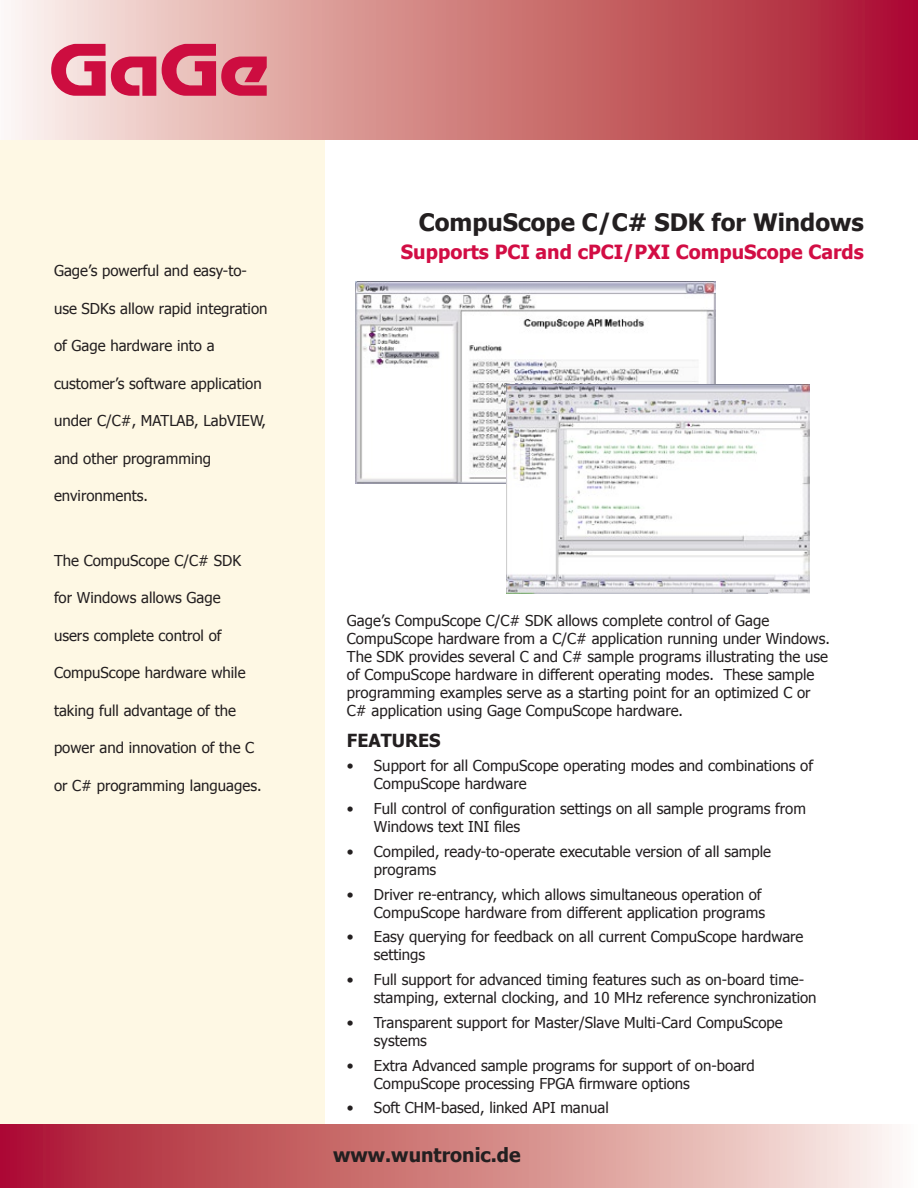
<style>
.page{position:relative;width:918px;height:1188px;background:#fff}
.page>*{position:absolute;margin:0;border:0;box-sizing:border-box;transform-origin:0 0}
.t1{font:700 24px "Tahoma";color:#231f20}
.t2{font:700 19.5px "Tahoma";color:#d20d44}
.t3{font:700 19.5px "Tahoma";color:#231f20}
.t4{font:700 18px "Tahoma";color:#231f20}
.t5{font:15px/18px "Tahoma";color:#231f20}
.s1{font-style:inherit}
</style>
<div class="page">
<div style="left:0;top:40px;width:325px;height:1125px;background:#fef8e4"></div>
<svg style="left:0;top:1125px;width:892px;height:63px;background:#d18084"></svg>
<svg style="left:0;top:0;width:918px;height:140px;background:#cf7a7e"></svg>
<svg style="left:51px;top:44px;width:105px;height:52px;background:#dc627e"></svg>
<svg style="left:162px;top:44px;width:105px;height:52px;background:#d75571"></svg>
<img style="left:356px;top:282px;width:360px;height:201px">
<img style="left:506px;top:384px;width:303px;height:210px">
<p class="t5" style="left:54px;top:261px;width:195px">Gage’s powerful and easy-to-</p>
<p class="t5" style="left:54px;top:299px;width:215px">use SDKs allow rapid integration</p>
<p class="t5" style="left:54px;top:336px;width:162px">of Gage hardware into a</p>
<p class="t5" style="left:54px;top:374px;width:209px">customer’s software application</p>
<p class="t5" style="left:54px;top:411px;width:214px">under C/C#, MATLAB, LabVIEW,</p>
<p class="t5" style="left:54px;top:449px;width:159px">and other programming</p>
<p class="t5" style="left:54px;top:486px;width:95px">environments.</p>
<p class="t5" style="left:54px;top:551px;width:189px">The CompuScope C/C# SDK</p>
<p class="t5" style="left:54px;top:588px;width:168px">for Windows allows Gage</p>
<p class="t5" style="left:54px;top:626px;width:169px">users complete control of</p>
<p class="t5" style="left:54px;top:663px;width:193px">CompuScope hardware while</p>
<p class="t5" style="left:54px;top:701px;width:183px">taking full advantage of the</p>
<p class="t5" style="left:54px;top:738px;width:202px">power and innovation of the C</p>
<p class="t5" style="left:54px;top:776px;width:209px">or C# programming languages.</p>
<h1 class="t1" style="left:419px;top:205px;width:447px">Compuscope C/C# sDK for Windows</h1>
<h2 class="t2" style="left:401px;top:238px;width:464px">supports PCI and cPCI/PXI Compuscope Cards</h2>
<p class="t5" style="left:347px;top:611px;width:484px">Gage’s CompuScope C/C# SDK allows complete control of Gage CompuScope hardware from a C/C# application running under Windows.<br>The SDK provides several C and C# sample programs illustrating the use of CompuScope hardware in different operating modes. These sample programming examples serve as a starting point for an optimized C or C# application using Gage CompuScope hardware.</p>
<p class="t4" style="left:347px;top:727px;width:95px">Features</p>
<p class="t5" style="left:374px;top:756px;width:441px">Support for all CompuScope operating modes and combinations of<br>CompuScope hardware</p>
<p class="t5" style="left:374px;top:799px;width:434px">Full control of configuration settings on all sample programs from<br>Windows text INI files</p>
<p class="t5" style="left:374px;top:842px;width:399px">Compiled, ready-to-operate executable version of all sample programs</p>
<p class="t5" style="left:374px;top:884px;width:393px">Driver re-entrancy, which allows simultaneous operation of<br>CompuScope hardware from different application programs</p>
<p class="t5" style="left:374px;top:927px;width:431px">Easy querying for feedback on all current CompuScope hardware settings</p>
<p class="t5" style="left:374px;top:970px;width:444px">Full support for advanced timing features such as on-board time&shy;stamping, external clocking, and 10 MHz reference synchronization</p>
<p class="t5" style="left:374px;top:1013px;width:410px">Transparent support for Master/Slave Multi-Card CompuScope systems</p>
<p class="t5" style="left:374px;top:1055px;width:382px">Extra Advanced sample programs for support of on-board<br>CompuScope processing FPGA firmware options</p>
<p class="t5" style="left:374px;top:1098px;width:236px">Soft CHM-based, linked API manual</p>
<p class="t5" style="left:347px;top:756px;width:8px">•</p>
<p class="t5" style="left:347px;top:799px;width:8px">•</p>
<p class="t5" style="left:347px;top:842px;width:8px">•</p>
<p class="t5" style="left:347px;top:884px;width:8px">•</p>
<p class="t5" style="left:347px;top:927px;width:8px">•</p>
<p class="t5" style="left:347px;top:970px;width:8px">•</p>
<p class="t5" style="left:347px;top:1013px;width:8px">•</p>
<p class="t5" style="left:347px;top:1055px;width:8px">•</p>
<p class="t5" style="left:347px;top:1098px;width:8px">•</p>
<h2 class="t3" style="left:333px;top:1146px;width:189px"><span class="s1">www.</span>wuntronic.de</h2>
</div>
